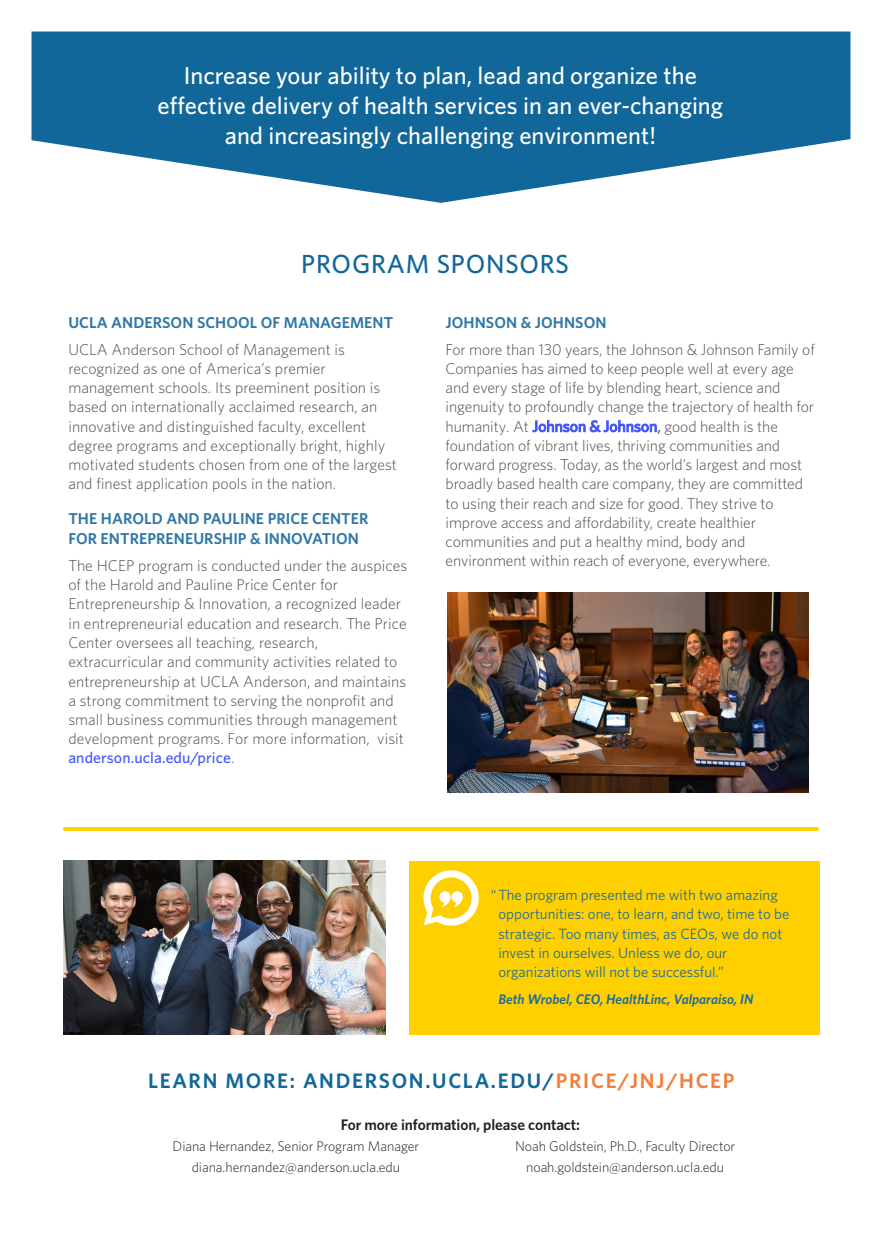
<style>
.page{position:relative;width:882px;height:1260px;background:#fff}
.page>*{position:absolute;margin:0;border:0;box-sizing:border-box;transform-origin:0 0}
.bullet_text_2{font:500 26.25px "Whitney";letter-spacing:.03em;color:#116799}
.t1{font:500 24.5px/29.8px "Whitney";color:#fff;text-align:center}
.t2{font:600 21px "Whitney";letter-spacing:.08em;color:#116799}
.text{font:300 15.75px/19.2px "Whitney";letter-spacing:.005em;color:#4c4c47}
.text-2{font:600 15.75px/19.2px "Whitney";letter-spacing:.005em;color:#2f77a6}
.t3{font:600 15.4px "Whitney";letter-spacing:-.005em;color:#231f20}
.text-3{font:14.88px/19.2px "Whitney";color:#1f6c99}
.t4{font:300 14px "Whitney";letter-spacing:-.005em;color:#231f20}
.text-4{font:italic 600 14px "Whitney";color:#1f6c99}
.s1{font-weight:600;color:#2f77a6}
.s2{font-weight:500;color:#4055ff}
.s3{font-weight:500}
.s4{font-size:14.35px}
.s5{color:#f47e3a}
</style>
<div class="page">
<img style="left:63px;top:861px;width:323px;height:174px">
<img style="left:448px;top:592px;width:361px;height:200px">
<svg style="left:31px;top:32px;width:820px;height:171px;fill:#116799"></svg>
<div style="left:410px;top:861px;width:410px;height:174px;background:#ffd000"></div>
<svg style="left:423px;top:870px;width:56px;height:56px"></svg>
<hr style="left:65px;top:827px;width:752px;height:4px;background:#ffd000">
<p class="t1" style="left:158px;top:61px;width:567px">Increase your ability to plan, lead and organize the effective delivery of health services in an ever-changing and increasingly challenging environment!</p>
<p class="bullet_text_2" style="left:301px;top:247px;width:269px">PROGRAM SPONSORS</p>
<p class="text" style="left:68px;top:308px;width:326px;line-height:27.1px"><span class="s1">UCLA ANDERSON SCHOOL OF MANAGEMENT<br></span>UCLA Anderson School of Management is</p>
<p class="text" style="left:68px;top:358px;width:330px">recognized as one of America’s premier management schools. Its preeminent position is based on internationally acclaimed research, an innovative and distinguished faculty, excellent degree programs and exceptionally bright, highly motivated students chosen from one of the largest and finest application pools in the nation.</p>
<p class="text-2" style="left:68px;top:509px;width:302px">THE HAROLD AND PAULINE PRICE CENTER<br>FOR ENTREPRENEURSHIP &amp; INNOVATION</p>
<p class="text" style="left:68px;top:555px;width:340px">The HCEP program is conducted under the auspices of the Harold and Pauline Price Center for Entrepreneurship &amp; Innovation, a recognized leader in entrepreneurial education and research. The Price Center oversees all teaching, research, extracurricular and community activities related to entrepreneurship at UCLA Anderson, and maintains a strong commitment to serving the nonprofit and small business communities through management development programs. For more information, visit <span class="s2">anderson.ucla.edu/price</span>.</p>
<p class="text" style="left:446px;top:308px;width:371px;line-height:27.1px"><span class="s1">JOHNSON &amp; JOHNSON<br></span>For more than 130 years, the Johnson &amp; Johnson Family of</p>
<p class="text" style="left:446px;top:358px;width:370px">Companies has aimed to keep people well at every age and every stage of life by blending heart, science and ingenuity to profoundly change the trajectory of health for humanity. At <span class="s2">Johnson &amp; Johnson</span><span class="s3">,</span> good health is the foundation of vibrant lives, thriving communities and forward progress. Today, as the world’s largest and most broadly based health care company, they are committed to using their reach and size for good. They strive to improve access and affordability, create healthier communities and put a healthy mind, body and environment within reach of everyone, everywhere.</p>
<p class="text-3" style="left:498px;top:885px;width:292px;text-indent:-8px"><span class="s4">“</span>The program presented me with two amazing opportunities: one, to learn, and two, time to be strategic. Too many times, as CEOs, we do not invest in ourselves. Unless we do, our organizations will not be successful.”</p>
<p class="text-4" style="left:498px;top:989px;width:256px">Beth Wrobel, CEO, HealthLinc, Valparaiso, IN</p>
<p class="t2" style="left:148px;top:1067px;width:588px">LEARN MORE: ANDERSON.UCLA.EDU/<span class="s5">PRICE/JNJ/HCEP</span></p>
<p class="t3" style="left:341px;top:1115px;width:241px">For more information, please contact:</p>
<p class="t4" style="left:173px;top:1137px;width:248px">Diana Hernandez, Senior Program Manager</p>
<p class="t4" style="left:192px;top:1158px;width:210px">diana.hernandez@anderson.ucla.edu</p>
<p class="t4" style="left:515px;top:1137px;width:222px">Noah Goldstein, Ph.D., Faculty Director</p>
<p class="t4" style="left:526px;top:1158px;width:199px">noah.goldstein@anderson.ucla.edu</p>
</div>
